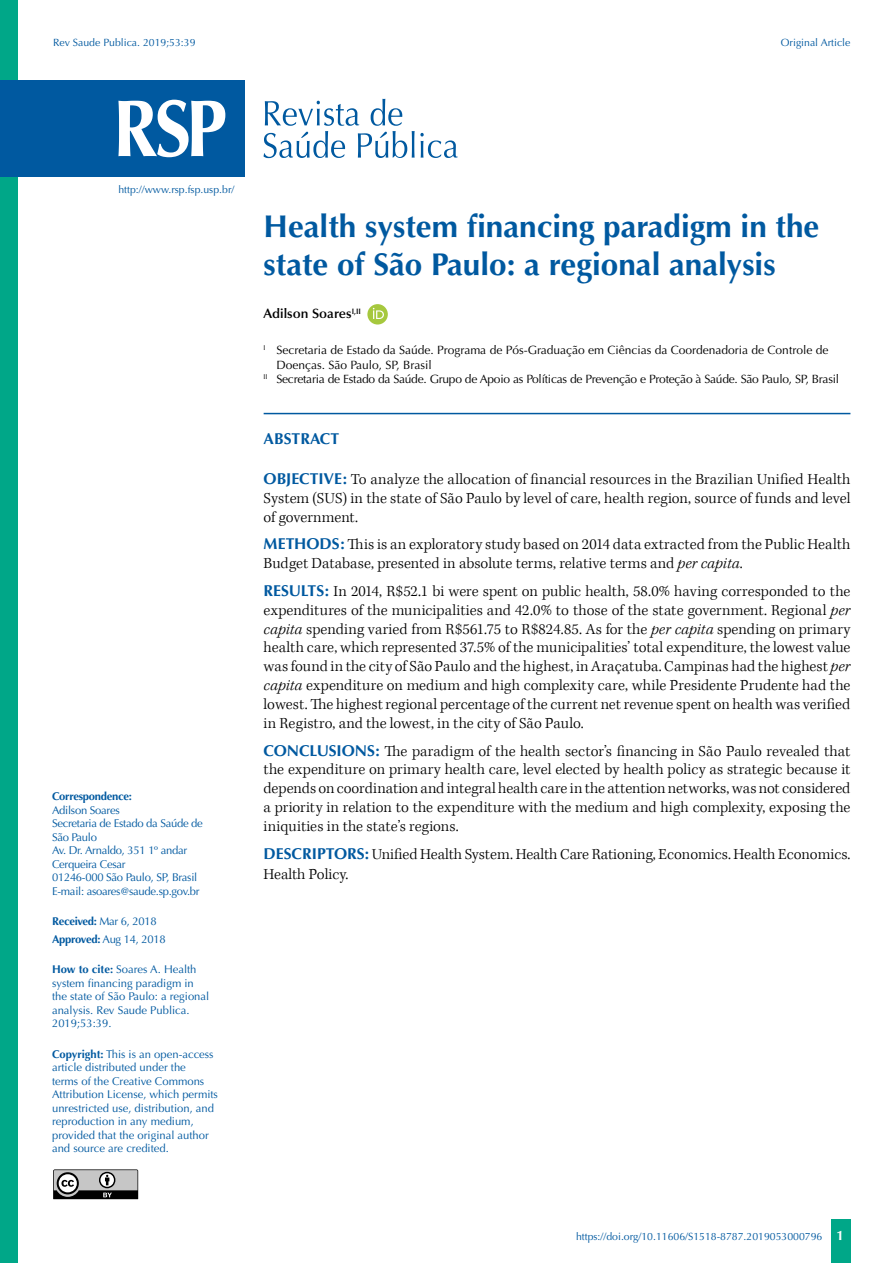
<style>
.page{position:relative;width:893px;height:1263px;background:#fff}
.page>*{position:absolute;margin:0;border:0;box-sizing:border-box;transform-origin:0 0}
.t1{font:700 31.5px/37.8px "Optima";color:#0059a0}
.t2{font:300 15.75px/18.9px "Kepler Std";letter-spacing:.005em;color:#000;text-align:justify}
.t3{font:700 15.75px "Optima";color:#0059a0}
.t4{font:600 13.5px "Optima";color:#000}
.t5{font:12px "Optima";color:#000}
.t6{font:12px "Optima";letter-spacing:-.02em;color:#000}
.t7{font:11.25px/13.5px "Optima";color:#0059a0}
.t8{font:11.25px/13.5px "Optima";letter-spacing:-.025em;color:#0059a0}
.t9{font:700 11.25px "Optima";letter-spacing:-.025em;color:#0059a0}
.t10{font:10.5px "Optima";color:#0059a0}
.s1{font-weight:700}
.s2{font-family:"Optima";font-weight:700;color:#0059a0}
.s3{font-style:italic}
.s4{font-weight:700;font-size:13.5px;color:#fff}
</style>
<div class="page">
<div style="left:831px;top:1220px;width:20px;height:43px;background:#00a788"></div>
<svg style="left:53px;top:1169px;width:85px;height:30px;background:#838383"></svg>
<div style="left:0;top:0;width:18px;height:1263px;background:#00a788"></div>
<hr style="left:264px;top:413px;width:586px;height:1px;background:#0059a0">
<div style="left:367px;top:304px;width:21px;height:20px;background:#a6c83e;border-radius:50%"></div>
<svg style="left:373px;top:308px;width:11px;height:11px"></svg>
<svg style="left:263px;top:99px;width:195px;height:59px"></svg>
<div style="left:0;top:80px;width:244px;height:96px;background:#0059a0"></div>
<svg style="left:118px;top:100px;width:107px;height:57px"></svg>
<p class="t10" style="left:53px;top:36px;width:144px">Rev Saude Publica. 2019;53:39</p>
<p class="t10" style="left:781px;top:36px;width:71px">Original Article</p>
<p class="t10" style="left:118px;top:183px;width:117px">http://www.rsp.fsp.usp.br/</p>
<p class="t9" style="left:52px;top:790px;width:81px">Correspondence:</p>
<p class="t8" style="left:52px;top:803px;width:152px">Adilson Soares<br>Secretaria de Estado da Saúde de<br>São Paulo<br>Av. Dr. Arnaldo, 351 1º andar<br>Cerqueira Cesar<br>01246-000 São Paulo, SP, Brasil<br>E-mail: asoares@saude.sp.gov.br</p>
<p class="t8" style="left:52px;top:913px;width:115px;line-height:17.7px"><span class="s1">Received:</span> Mar 6, 2018<br><span class="s1">Approved:</span> Aug 14, 2018</p>
<p class="t7" style="left:52px;top:963px;width:159px"><span class="s1">How to cite:</span> Soares A. Health system financing paradigm in the state of São Paulo: a regional analysis. Rev Saude Publica.<br>2019;53:39.</p>
<p class="t7" style="left:52px;top:1047px;width:167px"><span class="s1">Copyright:</span> This is an open-access article distributed under the<br>terms of the Creative Commons<br>Attribution License, which permits unrestricted use, distribution, and reproduction in any medium, provided that the original author and source are credited.</p>
<h1 class="t1" style="left:264px;top:208px;width:557px">Health system financing paradigm in the state of São Paulo: a regional analysis</h1>
<p class="t4" style="left:264px;top:306px;width:99px">Adilson Soares<sup>I,II</sup></p>
<p class="t5" style="left:264px;top:343px;width:566px"><sup>I</sup> Secretaria de Estado da Saúde. Programa de Pós-Graduação em Ciências da Coordenadoria de Controle de</p>
<p class="t5" style="left:276px;top:357px;width:157px">Doenças. São Paulo, SP, Brasil</p>
<p class="t6" style="left:264px;top:372px;width:577px"><sup>II</sup> Secretaria de Estado da Saúde. Grupo de Apoio as Políticas de Prevenção e Proteção à Saúde. São Paulo, SP, Brasil</p>
<p class="t3" style="left:264px;top:430px;width:77px">ABSTRACT</p>
<p class="t2" style="left:264px;top:470px;width:588px"><span class="s2">OBJECTIVE:</span> To analyze the allocation of financial resources in the Brazilian Unified Health System (SUS) in the state of São Paulo by level of care, health region, source of funds and level of government.</p>
<p class="t2" style="left:264px;top:536px;width:588px"><span class="s2">METHODS:</span> This is an exploratory study based on 2014 data extracted from the Public Health<br>Budget Database, presented in absolute terms, relative terms and <span class="s3">per capita</span>.</p>
<p class="t2" style="left:264px;top:582px;width:588px"><span class="s2">RESULTS:</span> In 2014, R$52.1 bi were spent on public health, 58.0% having corresponded to the expenditures of the municipalities and 42.0% to those of the state government. Regional <span class="s3">per capita</span> spending varied from R$561.75 to R$824.85. As for the <span class="s3">per capita</span> spending on primary health care, which represented 37.5% of the municipalities’ total expenditure, the lowest value was found in the city of São Paulo and the highest, in Araçatuba. Campinas had the highest <span class="s3">per capita</span> expenditure on medium and high complexity care, while Presidente Prudente had the lowest. The highest regional percentage of the current net revenue spent on health was verified in Registro, and the lowest, in the city of São Paulo.</p>
<p class="t2" style="left:264px;top:742px;width:588px"><span class="s2">CONCLUSIONS:</span> The paradigm of the health sector’s financing in São Paulo revealed that the expenditure on primary health care, level elected by health policy as strategic because it depends on coordination and integral health care in the attention networks, was not considered a priority in relation to the expenditure with the medium and high complexity, exposing the iniquities in the state’s regions.</p>
<p class="t2" style="left:264px;top:845px;width:588px;line-height:19.8px"><span class="s2">DESCRIPTORS:</span> Unified Health System. Health Care Rationing, Economics. Health Economics.<br>Health Policy.</p>
<p class="t10" style="left:576px;top:1230px;width:269px">https://doi.org/10.11606/S1518-8787.2019053000796 <span class="s4">1</span></p>
</div>
